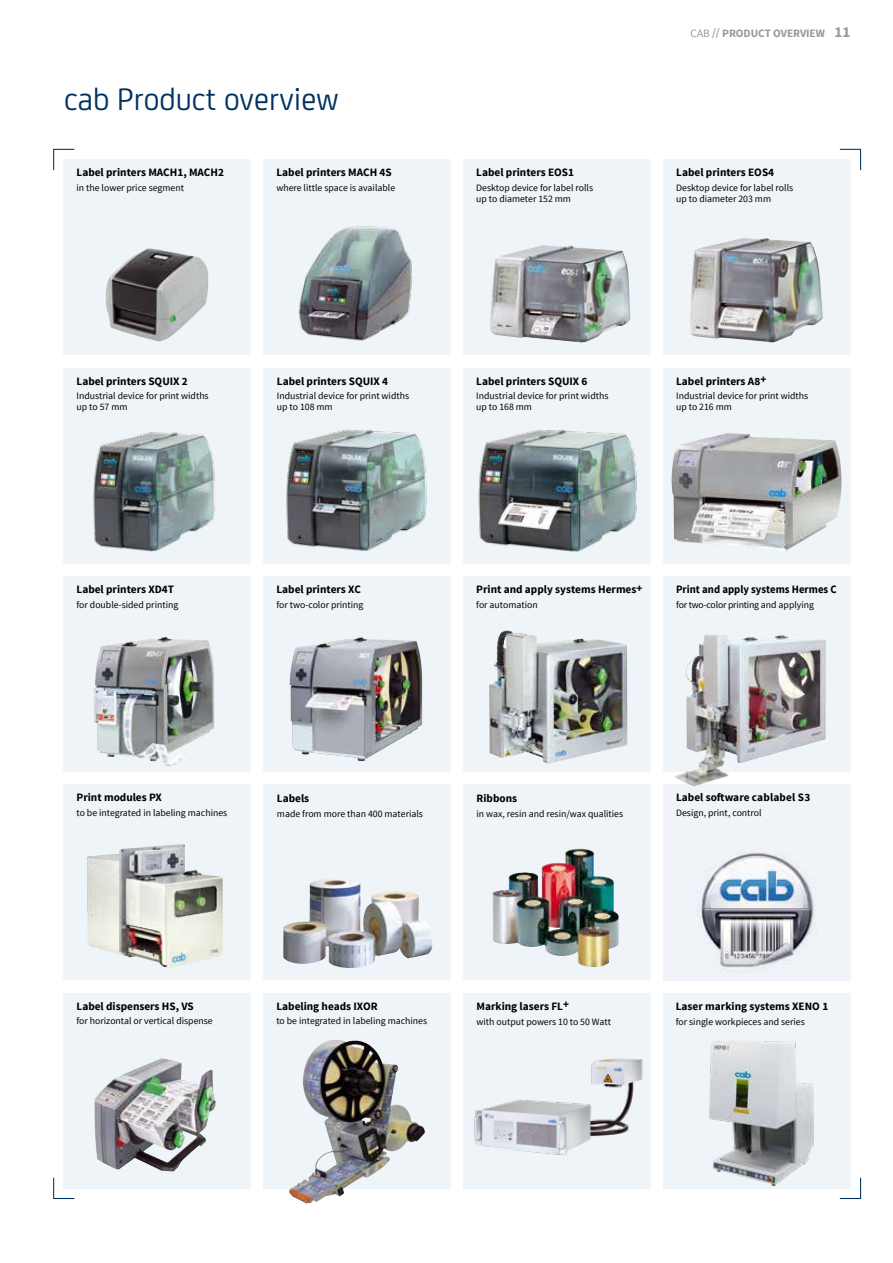
<style>
.page{position:relative;width:893px;height:1263px;background:#fff}
.page>*{position:absolute;margin:0;border:0;box-sizing:border-box;transform-origin:0 0}
.t1{font:33px "CA Sans";color:#003261}
.t2{font:700 11.25px "Source Sans Pro";color:#000}
.t3{font:700 11.25px "Source Sans Pro";color:#000;scale:.95 1}
.t4{font:700 11.25px "Source Sans Pro";color:#98989c}
.t5{font:9.75px/10.5px "Source Sans Pro";color:#000}
.t6{font:9.75px "Source Sans Pro";letter-spacing:-.02em;color:#000}
.s1{font-weight:400}
.s2{font-weight:600}
.s3{font-size:15px}
</style>
<div class="page">
<img style="left:663px;top:784px;width:187px;height:196px">
<div style="left:64px;top:993px;width:187px;height:195px;background:#eef4f7"></div>
<img style="left:94px;top:1058px;width:122px;height:113px">
<div style="left:463px;top:576px;width:187px;height:196px;background:#eef4f7"></div>
<img style="left:489px;top:630px;width:138px;height:134px">
<div style="left:663px;top:993px;width:187px;height:195px;background:#eef4f7"></div>
<div style="left:64px;top:576px;width:187px;height:196px;background:#eef4f7"></div>
<img style="left:93px;top:637px;width:121px;height:129px">
<div style="left:663px;top:368px;width:187px;height:195px;background:#eef4f7"></div>
<img style="left:671px;top:433px;width:171px;height:118px">
<div style="left:463px;top:159px;width:188px;height:196px;background:#eef4f7"></div>
<img style="left:490px;top:245px;width:141px;height:97px">
<div style="left:663px;top:159px;width:187px;height:196px;background:#eef4f7"></div>
<img style="left:690px;top:238px;width:133px;height:104px">
<div style="left:64px;top:159px;width:187px;height:196px;background:#eef4f7"></div>
<img style="left:106px;top:248px;width:100px;height:93px">
<div style="left:264px;top:576px;width:187px;height:196px;background:#eef4f7"></div>
<img style="left:290px;top:637px;width:132px;height:124px">
<div style="left:264px;top:784px;width:187px;height:196px;background:#eef4f7"></div>
<img style="left:283px;top:878px;width:150px;height:90px">
<div style="left:463px;top:784px;width:188px;height:196px;background:#eef4f7"></div>
<img style="left:492px;top:848px;width:127px;height:119px">
<div style="left:64px;top:784px;width:187px;height:196px;background:#eef4f7"></div>
<img style="left:87px;top:844px;width:136px;height:124px">
<svg style="left:663px;top:576px;width:187px;height:196px;background:#d1d3d6"></svg>
<img style="left:675px;top:634px;width:54px;height:152px">
<svg style="left:53px;top:148px;width:22px;height:23px"></svg>
<svg style="left:839px;top:148px;width:23px;height:23px"></svg>
<svg style="left:839px;top:1177px;width:23px;height:22px"></svg>
<svg style="left:53px;top:1177px;width:22px;height:22px"></svg>
<div style="left:463px;top:993px;width:188px;height:195px;background:#eef4f7"></div>
<img style="left:474px;top:1058px;width:169px;height:97px">
<svg style="left:264px;top:993px;width:187px;height:195px;background:#c8cbcc"></svg>
<img style="left:289px;top:1040px;width:47px;height:163px">
<div style="left:64px;top:368px;width:187px;height:195px;background:#eef4f7"></div>
<img style="left:93px;top:432px;width:122px;height:120px">
<div style="left:264px;top:368px;width:187px;height:195px;background:#eef4f7"></div>
<img style="left:286px;top:429px;width:141px;height:122px">
<div style="left:463px;top:368px;width:188px;height:195px;background:#eef4f7"></div>
<img style="left:478px;top:429px;width:159px;height:123px">
<div style="left:264px;top:159px;width:187px;height:196px;background:#eef4f7"></div>
<img style="left:298px;top:226px;width:114px;height:115px">
<img style="left:709px;top:1041px;width:105px;height:144px">
<h1 class="t1" style="left:64px;top:75px;width:276px">cab Product overview</h1>
<p class="t2" style="left:77px;top:165px;width:149px">Label printers MACH1, MACH2</p>
<p class="t5" style="left:77px;top:183px;width:109px">in the lower price segment</p>
<p class="t2" style="left:276px;top:165px;width:117px">Label printers MACH 4S</p>
<p class="t5" style="left:276px;top:183px;width:120px">where little space is available</p>
<p class="t2" style="left:476px;top:165px;width:99px">Label printers EOS1</p>
<p class="t5" style="left:476px;top:183px;width:118px">Desktop device for label rolls up to diameter 152 mm</p>
<p class="t4" style="left:691px;top:26px;width:161px"><span class="s1">CAB</span> <span class="s2">//</span> PRODUCT OVERVIEW <span class="s3">11</span></p>
<p class="t2" style="left:676px;top:165px;width:99px">Label printers EOS4</p>
<p class="t5" style="left:676px;top:183px;width:118px">Desktop device for label rolls up to diameter 203 mm</p>
<p class="t2" style="left:77px;top:374px;width:113px">Label printers SQUIX 2</p>
<p class="t5" style="left:77px;top:391px;width:134px">Industrial device for print widths up to 57 mm</p>
<p class="t2" style="left:277px;top:374px;width:113px">Label printers SQUIX 4</p>
<p class="t5" style="left:277px;top:391px;width:134px">Industrial device for print widths up to 108 mm</p>
<p class="t2" style="left:476px;top:374px;width:113px">Label printers SQUIX 6</p>
<p class="t5" style="left:476px;top:391px;width:134px">Industrial device for print widths up to 168 mm</p>
<p class="t2" style="left:676px;top:374px;width:92px">Label printers A8+</p>
<p class="t5" style="left:676px;top:391px;width:134px">Industrial device for print widths up to 216 mm</p>
<p class="t2" style="left:77px;top:582px;width:99px">Label printers XD4T</p>
<p class="t5" style="left:77px;top:600px;width:103px">for double-sided printing</p>
<p class="t2" style="left:276px;top:582px;width:86px">Label printers XC</p>
<p class="t5" style="left:276px;top:599px;width:89px">for two-color printing</p>
<p class="t2" style="left:476px;top:582px;width:168px">Print and apply systems Hermes+</p>
<p class="t5" style="left:476px;top:599px;width:63px">for automation</p>
<p class="t3" style="left:676px;top:582px;width:171px">Print and apply systems Hermes C</p>
<p class="t6" style="left:676px;top:598px;width:140px">for two-color printing and applying</p>
<p class="t2" style="left:77px;top:790px;width:87px">Print modules PX</p>
<p class="t5" style="left:77px;top:808px;width:152px">to be integrated in labeling machines</p>
<p class="t2" style="left:277px;top:791px;width:34px">Labels</p>
<p class="t5" style="left:277px;top:808px;width:148px">made from more than 400 materials</p>
<p class="t2" style="left:476px;top:791px;width:42px">Ribbons</p>
<p class="t5" style="left:476px;top:808px;width:148px">in wax, resin and resin/wax qualities</p>
<p class="t2" style="left:676px;top:790px;width:136px">Label software cablabel S3</p>
<p class="t5" style="left:676px;top:808px;width:87px">Design, print, control</p>
<p class="t2" style="left:77px;top:999px;width:119px">Label dispensers HS, VS</p>
<p class="t5" style="left:77px;top:1016px;width:138px">for horizontal or vertical dispense</p>
<p class="t2" style="left:276px;top:999px;width:103px">Labeling heads IXOR</p>
<p class="t5" style="left:276px;top:1016px;width:152px">to be integrated in labeling machines</p>
<p class="t2" style="left:476px;top:999px;width:94px">Marking lasers FL+</p>
<p class="t5" style="left:476px;top:1016px;width:136px">with output powers 10 to 50 Watt</p>
<p class="t2" style="left:676px;top:999px;width:154px">Laser marking systems XENO 1</p>
<p class="t5" style="left:676px;top:1016px;width:130px">for single workpieces and series</p>
</div>
